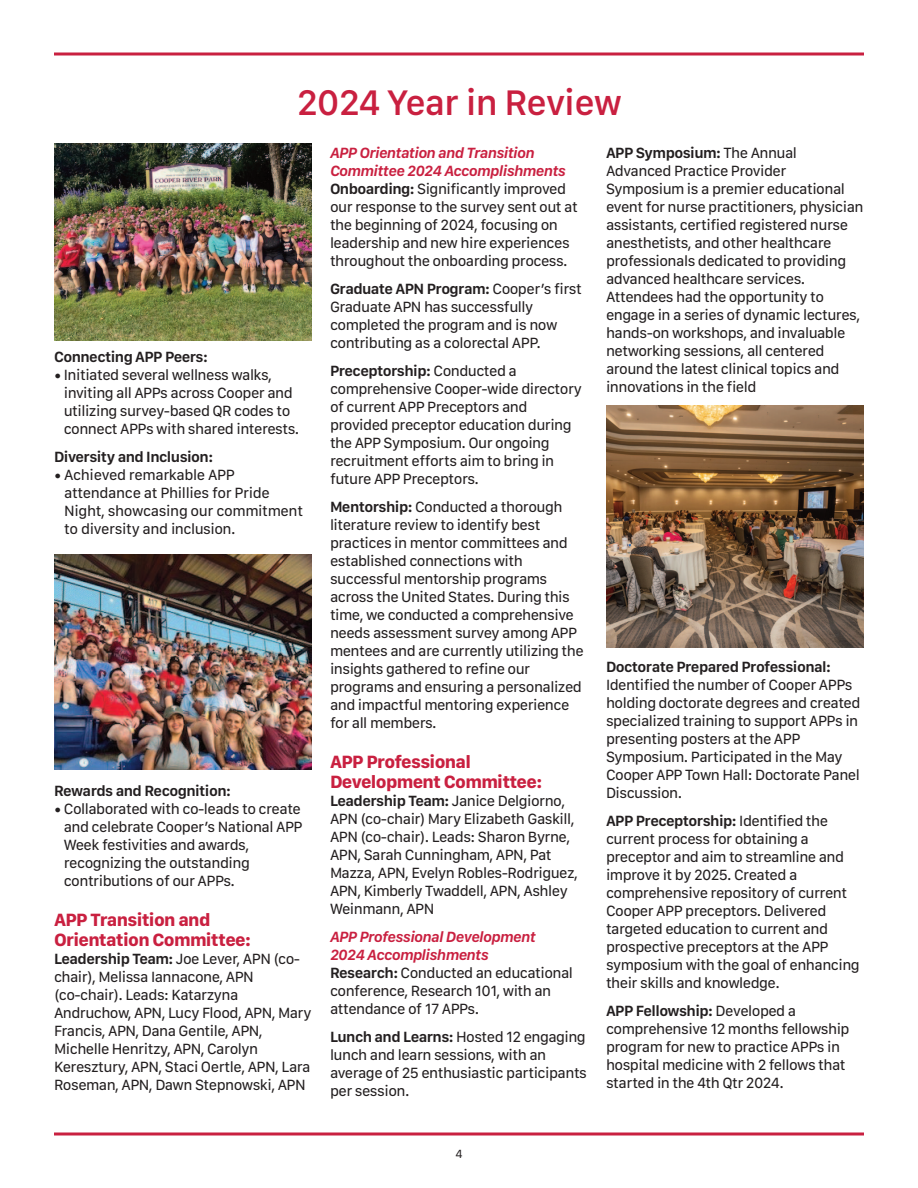
<style>
.page{position:relative;width:918px;height:1188px;background:#fff}
.page>*{position:absolute;margin:0;border:0;box-sizing:border-box;transform-origin:0 0}
.t1{font:500 36px "SF Compact Text";letter-spacing:-.03em;color:#c92040}
.t2{font:700 18px/19.5px "SF Compact Text";letter-spacing:-.04em;color:#c92040}
.t3{font:15px/18px "SF Compact Text";letter-spacing:-.04em;color:#231f20}
.t4{font:italic 600 15px/18px "SF Compact Text";letter-spacing:-.04em;color:#c92040}
.t5{font:600 15px "SF Compact Text";letter-spacing:-.04em;color:#231f20}
.t6{font:12px "SF Compact Display";color:#231f20}
.s1{font-weight:600}
</style>
<div class="page">
<svg style="left:54px;top:1132px;width:810px;height:4px;background:#d6576f"></svg>
<svg style="left:54px;top:52px;width:810px;height:4px;background:#d6576f"></svg>
<img style="left:54px;top:554px;width:258px;height:216px">
<img style="left:54px;top:144px;width:258px;height:196px">
<img style="left:606px;top:405px;width:258px;height:242px">
<p class="t1" style="left:297px;top:91px;width:327px">2024 Year in Review</p>
<p class="t5" style="left:54px;top:351px;width:155px">Connecting APP Peers:</p>
<p class="t3" style="left:64px;top:367px;width:237px;text-indent:-10px">• Initiated several wellness walks, inviting all APPs across Cooper and utilizing survey-based QR codes to connect APPs with shared interests.</p>
<p class="t5" style="left:54px;top:452px;width:161px">Diversity and Inclusion:</p>
<p class="t3" style="left:64px;top:467px;width:241px;text-indent:-10px">• Achieved remarkable APP attendance at Phillies for Pride<br>Night, showcasing our commitment to diversity and inclusion.</p>
<p class="t5" style="left:54px;top:786px;width:179px">Rewards and Recognition:</p>
<p class="t3" style="left:64px;top:802px;width:240px;text-indent:-10px">• Collaborated with co-leads to create and celebrate Cooper’s National APP<br>Week festivities and awards, recognizing the outstanding contributions of our APPs.</p>
<p class="t2" style="left:54px;top:912px;width:198px">APP Transition and<br>Orientation Committee:</p>
<p class="t3" style="left:54px;top:951px;width:259px"><span class="s1">Leadership Team:</span> Joe Lever, APN (co&shy;chair), Melissa Iannacone, APN (co-chair). Leads: Katarzyna Andruchow, APN, Lucy Flood, APN, Mary Francis, APN, Dana Gentile, APN, Michelle Henritzy, APN, Carolyn Keresztury, APN, Staci Oertle, APN, Lara Roseman, APN, Dawn Stepnowski, APN</p>
<p class="t4" style="left:330px;top:145px;width:237px">APP Orientation and Transition<br>Committee 2024 Accomplishments</p>
<p class="t3" style="left:330px;top:181px;width:249px"><span class="s1">Onboarding:</span> Significantly improved our response to the survey sent out at the beginning of 2024, focusing on leadership and new hire experiences throughout the onboarding process.</p>
<p class="t3" style="left:330px;top:281px;width:253px"><span class="s1">Graduate APN Program:</span> Cooper’s first Graduate APN has successfully completed the program and is now contributing as a colorectal APP.</p>
<p class="t3" style="left:330px;top:363px;width:253px"><span class="s1">Preceptorship:</span> Conducted a comprehensive Cooper-wide directory of current APP Preceptors and provided preceptor education during the APP Symposium. Our ongoing recruitment efforts aim to bring in future APP Preceptors.</p>
<p class="t3" style="left:330px;top:499px;width:255px"><span class="s1">Mentorship:</span> Conducted a thorough literature review to identify best practices in mentor committees and established connections with successful mentorship programs across the United States. During this time, we conducted a comprehensive needs assessment survey among APP mentees and are currently utilizing the insights gathered to refine our programs and ensuring a personalized and impactful mentoring experience for all members.</p>
<p class="t2" style="left:330px;top:754px;width:214px">APP Professional<br>Development Committee:</p>
<p class="t3" style="left:330px;top:793px;width:250px"><span class="s1">Leadership Team:</span> Janice Delgiorno, APN (co-chair) Mary Elizabeth Gaskill, APN (co-chair). Leads: Sharon Byrne, APN, Sarah Cunningham, APN, Pat Mazza, APN, Evelyn Robles-Rodriguez, APN, Kimberly Twaddell, APN, Ashley Weinmann, APN</p>
<p class="t4" style="left:330px;top:929px;width:207px">APP Professional Development<br>2024 Accomplishments</p>
<p class="t3" style="left:330px;top:965px;width:245px"><span class="s1">Research:</span> Conducted an educational conference, Research 101, with an attendance of 17 APPs.</p>
<p class="t3" style="left:330px;top:1029px;width:259px"><span class="s1">Lunch and Learns:</span> Hosted 12 engaging lunch and learn sessions, with an average of 25 enthusiastic participants per session.</p>
<p class="t3" style="left:606px;top:145px;width:259px"><span class="s1">APP Symposium:</span> The Annual Advanced Practice Provider Symposium is a premier educational event for nurse practitioners, physician assistants, certified registered nurse anesthetists, and other healthcare professionals dedicated to providing advanced healthcare services.<br>Attendees had the opportunity to engage in a series of dynamic lectures, hands-on workshops, and invaluable networking sessions, all centered around the latest clinical topics and innovations in the field</p>
<p class="t3" style="left:606px;top:659px;width:256px"><span class="s1">Doctorate Prepared Professional:<br></span>Identified the number of Cooper APPs holding doctorate degrees and created specialized training to support APPs in presenting posters at the APP Symposium. Participated in the May Cooper APP Town Hall: Doctorate Panel Discussion.</p>
<p class="t3" style="left:606px;top:813px;width:255px"><span class="s1">APP Preceptorship:</span> Identified the current process for obtaining a preceptor and aim to streamline and improve it by 2025. Created a comprehensive repository of current Cooper APP preceptors. Delivered targeted education to current and prospective preceptors at the APP symposium with the goal of enhancing their skills and knowledge.</p>
<p class="t3" style="left:606px;top:1003px;width:245px"><span class="s1">APP Fellowship:</span> Developed a comprehensive 12 months fellowship program for new to practice APPs in hospital medicine with 2 fellows that started in the 4th Qtr 2024.</p>
<p class="t6" style="left:456px;top:1146px;width:8px">4</p>
</div>
